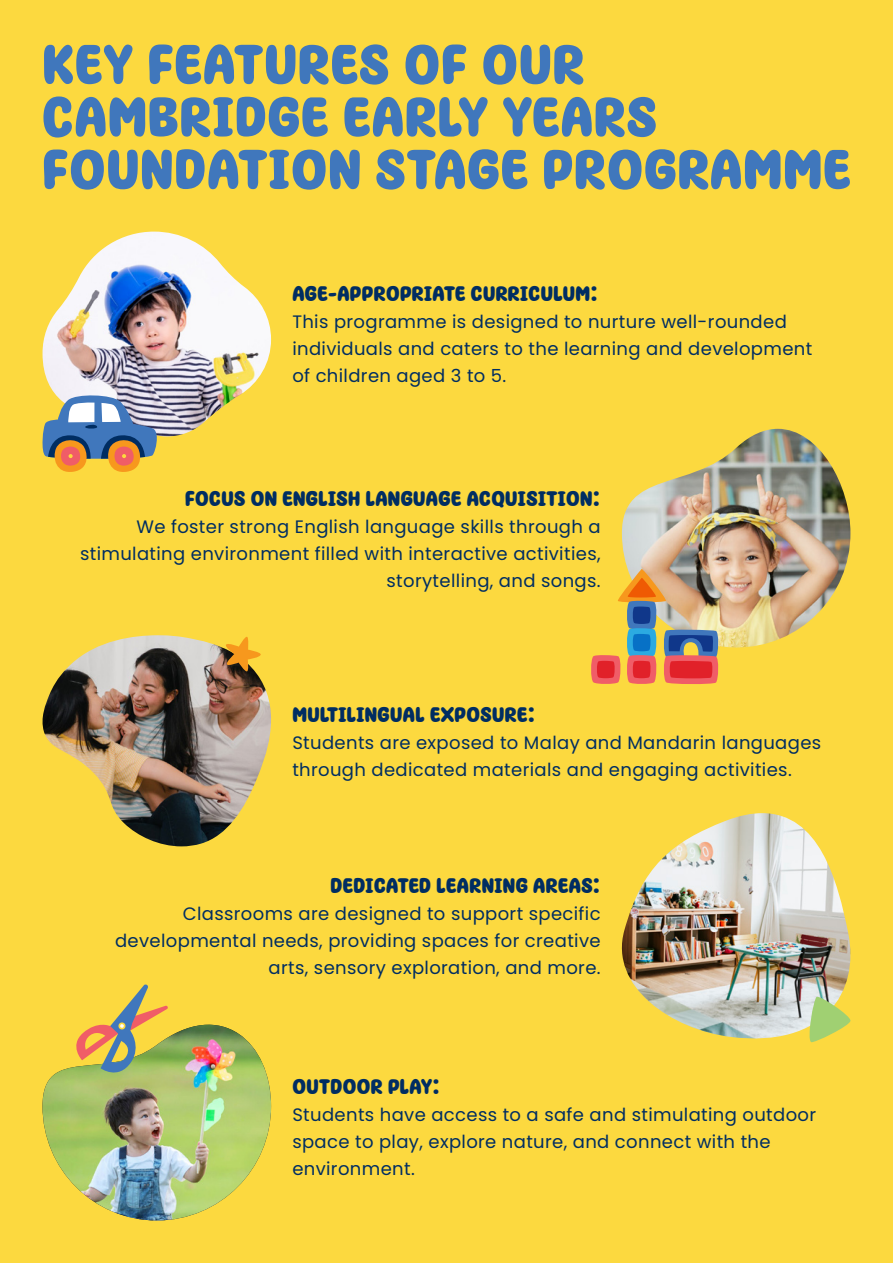
<style>
.page{position:relative;width:893px;height:1263px;background:#fcd93f}
.page>*{position:absolute;margin:0;border:0;box-sizing:border-box;transform-origin:0 0}
.t1{font:55.5px/52.5px "Motley Forces";letter-spacing:.025em;color:#4077bc}
.t2{font:21px "Motley Forces";letter-spacing:.02em;color:#002d62}
.t3{font:18px/27px "Poppins";letter-spacing:.02em;color:#002d62}
</style>
<div class="page">
<img style="left:622px;top:429px;width:228px;height:218px">
<img style="left:42px;top:635px;width:229px;height:211px">
<img style="left:43px;top:1025px;width:228px;height:195px">
<img style="left:621px;top:813px;width:230px;height:226px">
<img style="left:43px;top:232px;width:228px;height:204px">
<svg style="left:42px;top:393px;width:117px;height:79px"></svg>
<svg style="left:591px;top:568px;width:128px;height:116px"></svg>
<svg style="left:69px;top:984px;width:100px;height:97px"></svg>
<svg style="left:806px;top:995px;width:45px;height:48px"></svg>
<svg style="left:224px;top:635px;width:37px;height:37px"></svg>
<p class="t1" style="left:43px;top:38px;width:809px">KEY FEATURES OF OUR<br>CAMBRIDGE EARLY YEARS<br>FOUNDATION STAGE PROGRAMME</p>
<p class="t2" style="left:292px;top:282px;width:307px">AGE-APPROPRIATE CURRICULUM:</p>
<p class="t3" style="left:292px;top:309px;width:521px">This programme is designed to nurture well-rounded individuals and caters to the learning and development of children aged 3 to 5.</p>
<p class="t2" style="left:185px;top:486px;width:417px">FOCUS ON ENGLISH LANGUAGE ACQUISITION:</p>
<p class="t3" style="left:80px;top:513px;width:522px;text-align:right">We foster strong English language skills through a stimulating environment filled with interactive activities, storytelling, and songs.</p>
<p class="t2" style="left:292px;top:702px;width:245px">MULTILINGUAL EXPOSURE:</p>
<p class="t3" style="left:292px;top:729px;width:530px">Students are exposed to Malay and Mandarin languages through dedicated materials and engaging activities.</p>
<p class="t2" style="left:330px;top:874px;width:272px">DEDICATED LEARNING AREAS:</p>
<p class="t3" style="left:115px;top:900px;width:487px;text-align:right">Classrooms are designed to support specific developmental needs, providing spaces for creative arts, sensory exploration, and more.</p>
<p class="t2" style="left:292px;top:1075px;width:149px">OUTDOOR PLAY:</p>
<p class="t3" style="left:292px;top:1101px;width:525px">Students have access to a safe and stimulating outdoor space to play, explore nature, and connect with the environment.</p>
</div>
